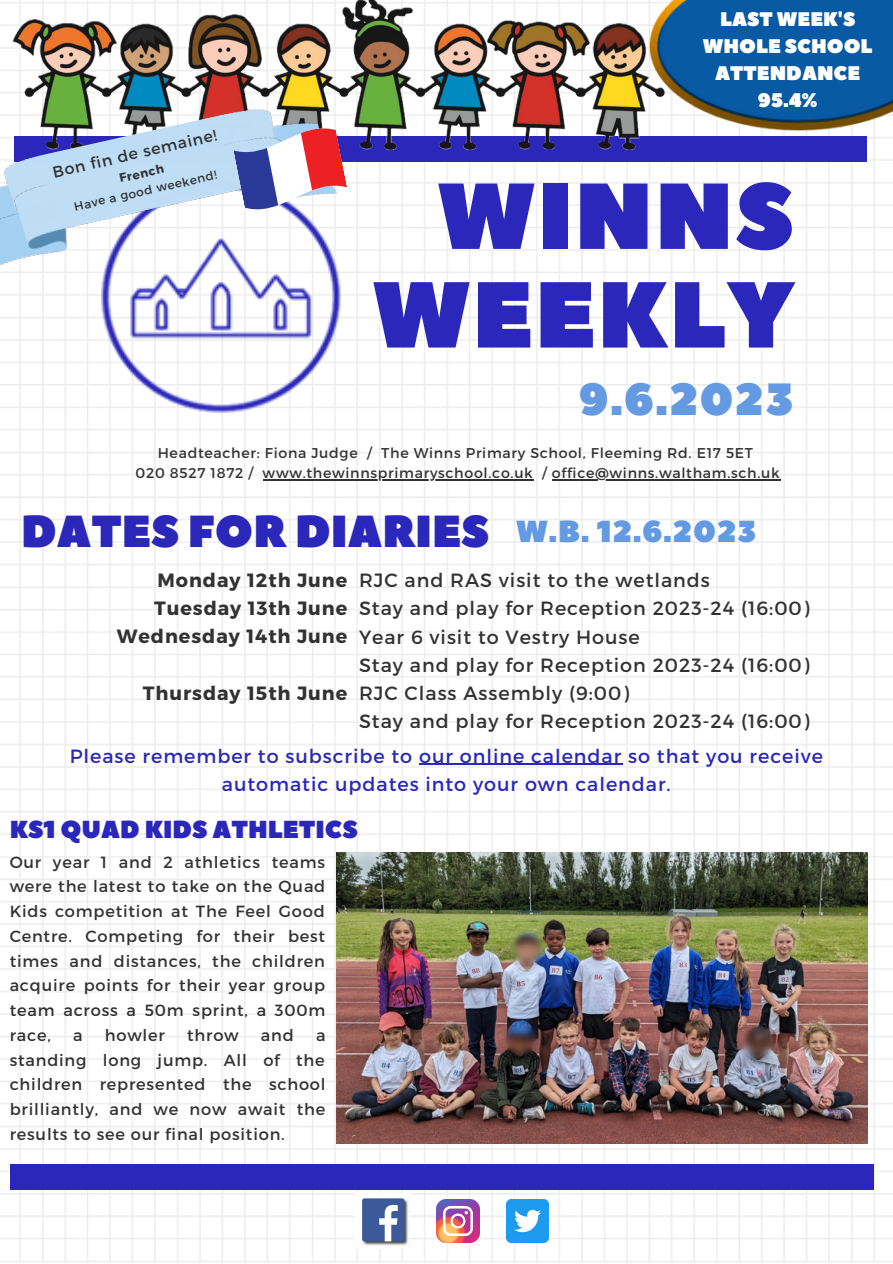
<style>
.page{position:relative;width:893px;height:1264px;background:#fff}
.page>*{position:absolute;margin:0;border:0;box-sizing:border-box;transform-origin:0 0}
.t1{font:93.3px/98.6px "Peace Sans";letter-spacing:.02em;color:#2a27ba;text-align:right}
.t2{font:45px "Peace Sans";color:#649ae2}
.t3{font:44.85px "Peace Sans";color:#2a27ba}
.t4{font:30.3px "Peace Sans";letter-spacing:.02em;color:#649ae2}
.t5{font:24.6px "Peace Sans";color:#2a27ba}
.t6{font:19.65px/27px "Peace Sans";color:#fff;text-align:center}
.t7{font:19.2px "Montserrat";letter-spacing:.05em;color:#323232}
.t8{font:19.2px/28px "Montserrat";letter-spacing:.05em;color:#2a27ba;text-align:center}
.t9{font:700 19.2px "Montserrat";letter-spacing:.05em;color:#323232}
.t10{font:16.2px/24.8px "Montserrat";letter-spacing:.05em;color:#323232;text-align:justify}
.t11{font:15.75px "Montserrat";color:#323232}
.t12{font:14.1px "Montserrat";letter-spacing:.05em;color:#323232}
.t13{font:12px "Montserrat";color:#323232}
.t14{font:700 12px "Montserrat";color:#323232}
</style>
<div class="page">
<img style="left:0;top:131px;width:892px;height:1131px">
<div style="left:14px;top:136px;width:852px;height:25px;background:#2a27ba"></div>
<div style="left:10px;top:1164px;width:863px;height:25px;background:#2a27ba"></div>
<img style="left:683px;top:0;width:209px;height:131px">
<img style="left:0;top:0;width:683px;height:151px">
<img style="left:102px;top:183px;width:256px;height:229px">
<img style="left:355px;top:1193px;width:54px;height:55px">
<img style="left:437px;top:1199px;width:42px;height:43px">
<img style="left:506px;top:1199px;width:43px;height:43px">
<img style="left:0;top:95px;width:327px;height:28px">
<img style="left:0;top:123px;width:337px;height:148px">
<svg style="left:230px;top:113px;width:120px;height:112px"></svg>
<img style="left:337px;top:852px;width:530px;height:290px">
<hr style="left:262px;top:479px;width:271px;height:1px;background:#323232">
<hr style="left:552px;top:479px;width:228px;height:1px;background:#323232">
<hr style="left:419px;top:764px;width:203px;height:1px;background:#2a27ba">
<p class="t11" style="left:51px;top:162px;width:169px;rotate:-13deg">Bon fin de semaine!</p>
<p class="t14" style="left:118px;top:171px;width:47px;rotate:-13deg">French</p>
<p class="t13" style="left:73px;top:199px;width:147px;rotate:-13deg">Have a good weekend!</p>
<p class="t6" style="left:702px;top:6px;width:171px">LAST WEEK'S<br>WHOLE SCHOOL<br>ATTENDANCE</p>
<p class="t6" style="left:758px;top:87px;width:61px">95.4%</p>
<p class="t1" style="left:372px;top:170px;width:422px">WINNS<br>WEEKLY</p>
<p class="t2" style="left:579px;top:369px;width:216px">9.6.2023</p>
<p class="t12" style="left:158px;top:443px;width:596px">Headteacher: Fiona Judge / The Winns Primary School, Fleeming Rd. E17 5ET</p>
<p class="t12" style="left:135px;top:464px;width:645px">020 8527 1872 / www.thewinnsprimaryschool.co.uk / office@winns.waltham.sch.uk</p>
<p class="t3" style="left:21px;top:501px;width:469px">DATES FOR DIARIES</p>
<p class="t4" style="left:516px;top:511px;width:242px">W.B. 12.6.2023</p>
<p class="t9" style="left:157px;top:568px;width:191px">Monday 12th June</p>
<p class="t9" style="left:154px;top:596px;width:195px">Tuesday 13th June</p>
<p class="t9" style="left:117px;top:624px;width:232px">Wednesday 14th June</p>
<p class="t9" style="left:143px;top:680px;width:206px">Thursday 15th June</p>
<p class="t7" style="left:359px;top:568px;width:352px">RJC and RAS visit to the wetlands</p>
<p class="t7" style="left:359px;top:596px;width:451px">Stay and play for Reception 2023-24 (16:00)</p>
<p class="t7" style="left:359px;top:624px;width:282px">Year 6 visit to Vestry House</p>
<p class="t7" style="left:359px;top:652px;width:451px">Stay and play for Reception 2023-24 (16:00)</p>
<p class="t7" style="left:359px;top:680px;width:271px">RJC Class Assembly (9:00)</p>
<p class="t7" style="left:359px;top:708px;width:451px">Stay and play for Reception 2023-24 (16:00)</p>
<p class="t8" style="left:70px;top:741px;width:754px">Please remember to subscribe to our online calendar so that you receive automatic updates into your own calendar.</p>
<p class="t5" style="left:10px;top:813px;width:349px">KS1 QUAD KIDS ATHLETICS</p>
<p class="t10" style="left:10px;top:848px;width:317px">Our year 1 and 2 athletics teams were the latest to take on the Quad Kids competition at The Feel Good Centre. Competing for their best times and distances, the children acquire points for their year group team across a 50m sprint, a 300m race,</p>
<p class="t10" style="left:73px;top:1021px;width:11px">a</p>
<p class="t10" style="left:105px;top:1021px;width:62px">howler</p>
<p class="t10" style="left:187px;top:1021px;width:53px">throw</p>
<p class="t10" style="left:261px;top:1021px;width:34px">and</p>
<p class="t10" style="left:10px;top:1021px;width:317px;text-indent:306px">a standing long jump. All of the children represented the school brilliantly, and we now await the results to see our final position.</p>
</div>
